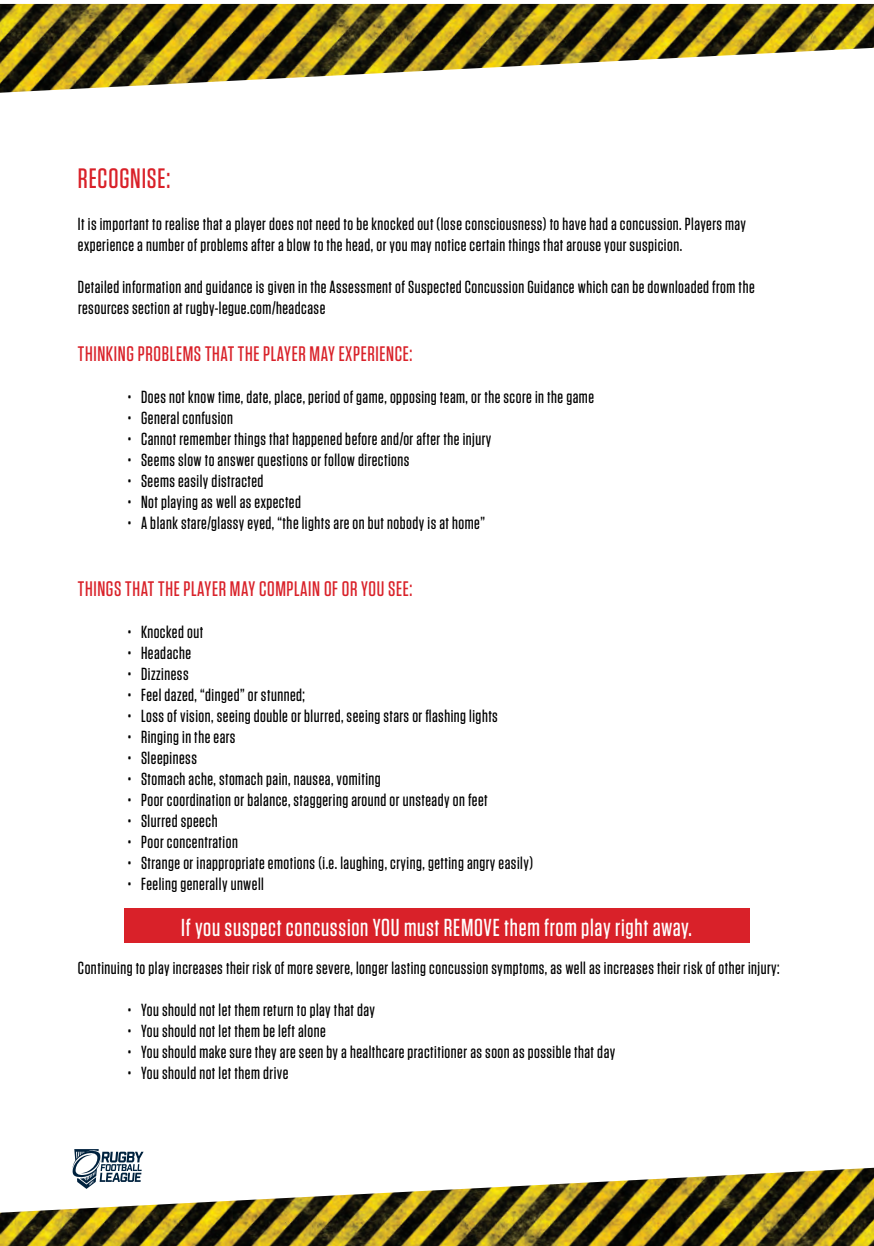
<style>
.page{position:relative;width:874px;height:1246px;background:#fff}
.page>*{position:absolute;margin:0;border:0;box-sizing:border-box;transform-origin:0 0}
.t1{font:500 28px "Tungsten";letter-spacing:.03em;color:#d92129}
.t2{font:500 24.5px "Tungsten";letter-spacing:.03em;color:#fff}
.t3{font:500 21px "Tungsten";letter-spacing:.03em;color:#d92129}
.t4{font:500 17.5px/21px "Tungsten";letter-spacing:.03em;color:#000001}
</style>
<div class="page">
<div style="left:124px;top:908px;width:625px;height:35px;background:#d92129"></div>
<img style="left:0;top:4px;width:873px;height:89px">
<img style="left:0;top:1167px;width:873px;height:78px">
<svg style="left:72px;top:1149px;width:71px;height:39px"></svg>
<h1 class="t1" style="left:78px;top:164px;width:94px">RECOGNISE:</h1>
<p class="t4" style="left:78px;top:214px;width:669px">It is important to realise that a player does not need to be knocked out (lose consciousness) to have had a concussion. Players may experience a number of problems after a blow to the head, or you may notice certain things that arouse your suspicion.</p>
<p class="t4" style="left:78px;top:277px;width:677px">Detailed information and guidance is given in the Assessment of Suspected Concussion Guidance which can be downloaded from the resources section at rugby-legue.com/headcase</p>
<p class="t3" style="left:78px;top:342px;width:336px">THINKING PROBLEMS THAT THE PLAYER MAY EXPERIENCE:</p>
<p class="t4" style="left:127px;top:386px;width:467px">• Does not know time, date, place, period of game, opposing team, or the score in the game</p>
<p class="t4" style="left:127px;top:407px;width:107px">• General confusion</p>
<p class="t4" style="left:127px;top:428px;width:365px">• Cannot remember things that happened before and/or after the injury</p>
<p class="t4" style="left:127px;top:449px;width:283px">• Seems slow to answer questions or follow directions</p>
<p class="t4" style="left:127px;top:470px;width:137px">• Seems easily distracted</p>
<p class="t4" style="left:127px;top:491px;width:175px">• Not playing as well as expected</p>
<p class="t4" style="left:127px;top:512px;width:359px">• A blank stare/glassy eyed, “the lights are on but nobody is at home”</p>
<p class="t3" style="left:78px;top:577px;width:335px">THINGS THAT THE PLAYER MAY COMPLAIN OF OR YOU SEE:</p>
<p class="t4" style="left:127px;top:621px;width:77px">• Knocked out</p>
<p class="t4" style="left:127px;top:642px;width:65px">• Headache</p>
<p class="t4" style="left:127px;top:663px;width:62px">• Dizziness</p>
<p class="t4" style="left:127px;top:684px;width:179px">• Feel dazed, “dinged” or stunned;</p>
<p class="t4" style="left:127px;top:705px;width:371px">• Loss of vision, seeing double or blurred, seeing stars or flashing lights</p>
<p class="t4" style="left:127px;top:726px;width:109px">• Ringing in the ears</p>
<p class="t4" style="left:127px;top:747px;width:71px">• Sleepiness</p>
<p class="t4" style="left:127px;top:768px;width:254px">• Stomach ache, stomach pain, nausea, vomiting</p>
<p class="t4" style="left:127px;top:789px;width:361px">• Poor coordination or balance, staggering around or unsteady on feet</p>
<p class="t4" style="left:127px;top:810px;width:91px">• Slurred speech</p>
<p class="t4" style="left:127px;top:831px;width:112px">• Poor concentration</p>
<p class="t4" style="left:127px;top:852px;width:407px">• Strange or inappropriate emotions (i.e. laughing, crying, getting angry easily)</p>
<p class="t4" style="left:127px;top:873px;width:138px">• Feeling generally unwell</p>
<h2 class="t2" style="left:181px;top:914px;width:512px">If you suspect concussion YOU must REMOVE them from play right away.</h2>
<p class="t4" style="left:78px;top:957px;width:702px">Continuing to play increases their risk of more severe, longer lasting concussion symptoms, as well as increases their risk of other injury:</p>
<p class="t4" style="left:128px;top:999px;width:249px">• You should not let them return to play that day</p>
<p class="t4" style="left:128px;top:1020px;width:199px">• You should not let them be left alone</p>
<p class="t4" style="left:128px;top:1041px;width:489px">• You should make sure they are seen by a healthcare practitioner as soon as possible that day</p>
<p class="t4" style="left:128px;top:1062px;width:162px">• You should not let them drive</p>
</div>
